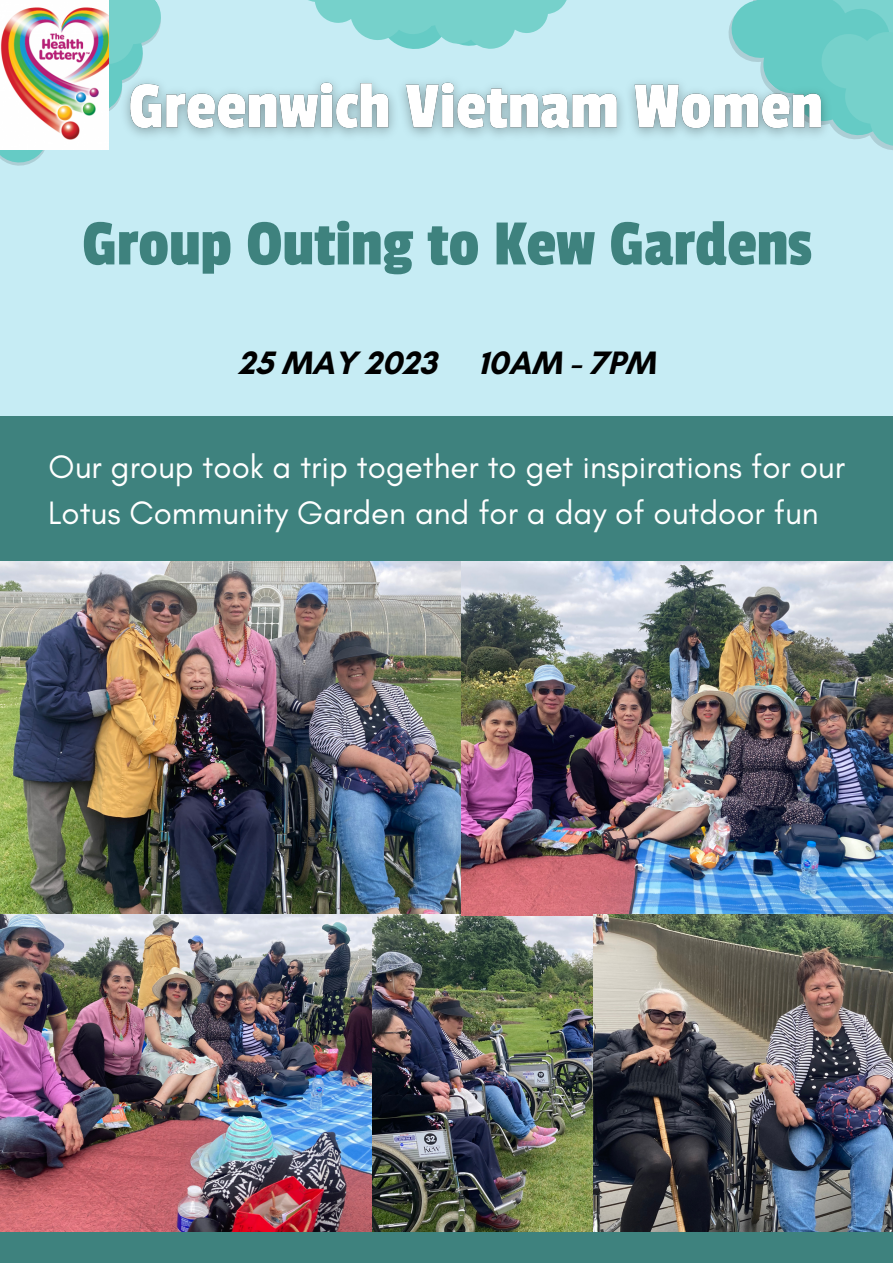
<style>
.page{position:relative;width:893px;height:1263px;background:#c6ecf4}
.page>*{position:absolute;margin:0;border:0;box-sizing:border-box;transform-origin:0 0}
.t1{font:67.43px "Passion One";color:#3e827e}
.t2{font:33px/46.1px "Glacial Indifference";color:#fff}
.t3{font:700 33px "Glacial Indifference";color:#000}
</style>
<div class="page">
<div style="left:0;top:416px;width:893px;height:151px;background:#3e827e"></div>
<div style="left:0;top:1231px;width:893px;height:32px;background:#3e827e"></div>
<svg style="left:0;top:0;width:161px;height:166px"></svg>
<svg style="left:728px;top:0;width:165px;height:150px;background:#74cfcb"></svg>
<svg style="left:308px;top:0;width:259px;height:49px"></svg>
<img style="left:0;top:561px;width:893px;height:354px">
<img style="left:371px;top:915px;width:522px;height:317px">
<img style="left:111px;top:55px;width:728px;height:111px">
<img style="left:0;top:0;width:109px;height:149px">
<img style="left:0;top:915px;width:371px;height:317px">
<p class="t1" style="left:82px;top:208px;width:731px">Group Outing to Kew Gardens</p>
<p class="t3" style="left:238px;top:343px;width:418px">25 MAY 2023 10AM - 7PM</p>
<p class="t2" style="left:48px;top:443px;width:798px">Our group took a trip together to get inspirations for our<br>Lotus Community Garden and for a day of outdoor fun</p>
</div>
